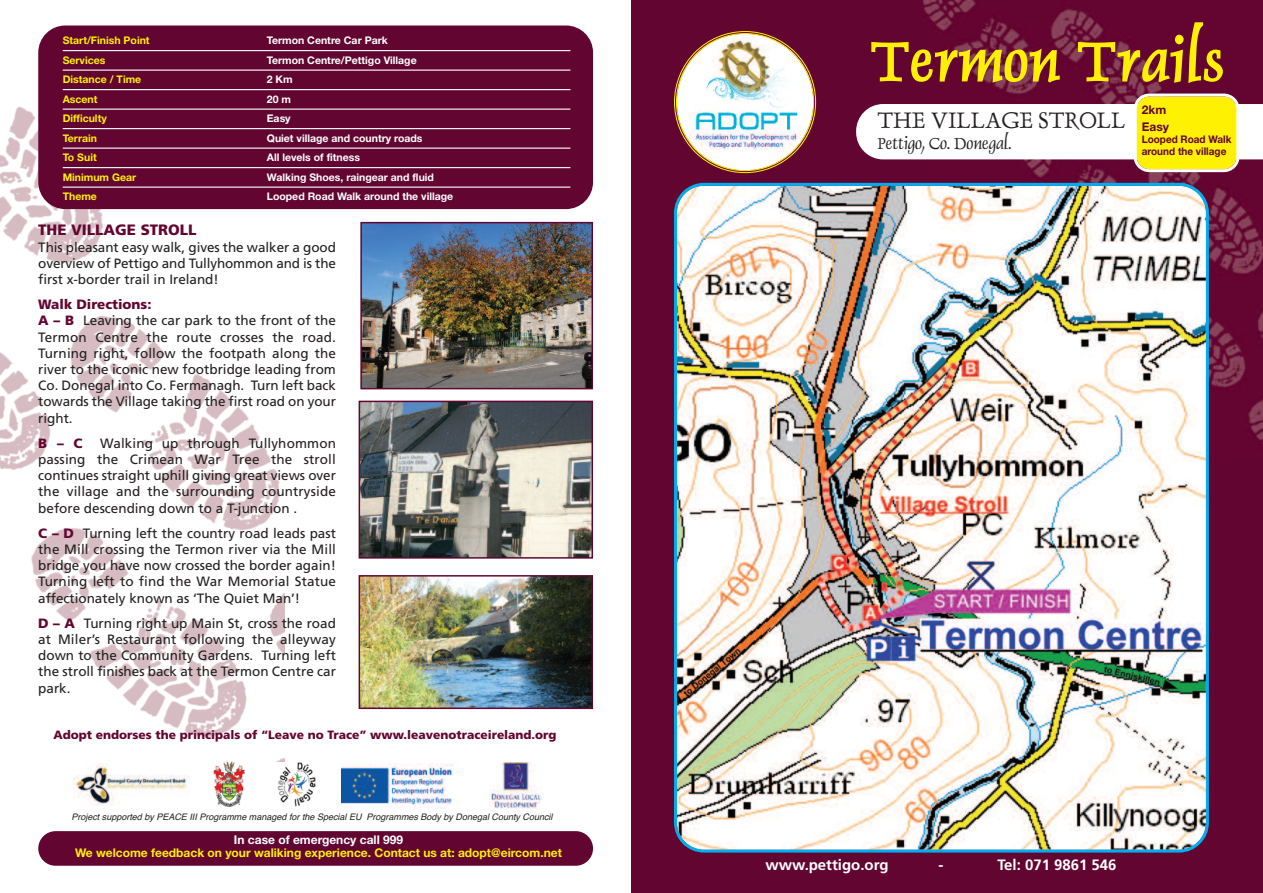
<style>
.page{position:relative;width:1263px;height:893px;background:#fff}
.page>*{position:absolute;margin:0;border:0;box-sizing:border-box;transform-origin:0 0}
.t1{font:61.5px "Dauphin";letter-spacing:.025em;color:#fff101}
.t2{font:25.5px "Dauphin";color:#231f20}
.t3{font:18px "Dauphin";color:#231f20}
.t4{font:700 15px "Frutiger";color:#fff}
.t5{font:900 15px "Frutiger";color:#630531}
.t6{font:13.5px/16.2px "Frutiger";color:#231f20;text-align:justify}
.t7{font:900 13.5px "Frutiger";color:#630531}
.t8{font:700 12px "Helvetica Neue";color:#fff101}
.t9{font:900 12px "Frutiger";color:#630531}
.t10{font:700 12px "Helvetica Neue";color:#fff}
.t11{font:700 12px/17.2px "Helvetica Neue";color:#630531}
.t12{font:700 10.5px "Helvetica Neue";color:#fff}
.t13{font:700 10.5px "Helvetica Neue";color:#fff101}
.t14{font:700 10.5px/12px "Helvetica Neue";color:#630531;scale:.95 1}
.t15{font:italic 9px "Helvetica";color:#231f20}
.s1{font-weight:900;color:#630531}
</style>
<div class="page">
<img style="left:0;top:25px;width:284px;height:737px">
<div style="left:38px;top:831px;width:555px;height:35px;background:#630531;border-radius:17px"></div>
<div style="left:38px;top:26px;width:555px;height:183px;background:#630531;border-radius:27px"></div>
<hr style="left:63px;top:50px;width:507px;height:1px;background:#fff">
<hr style="left:63px;top:70px;width:507px;height:1px;background:#fff">
<hr style="left:63px;top:89px;width:507px;height:1px;background:#fff">
<hr style="left:63px;top:109px;width:507px;height:1px;background:#fff">
<hr style="left:63px;top:128px;width:507px;height:1px;background:#fff">
<hr style="left:63px;top:148px;width:507px;height:1px;background:#fff">
<hr style="left:63px;top:167px;width:507px;height:1px;background:#fff">
<hr style="left:63px;top:187px;width:507px;height:1px;background:#fff">
<img style="left:363px;top:225px;width:227px;height:161px">
<div style="left:360px;top:222px;width:233px;height:167px;border:2px solid #630531"></div>
<img style="left:362px;top:404px;width:228px;height:152px">
<div style="left:359px;top:401px;width:234px;height:158px;border:2px solid #630531"></div>
<img style="left:362px;top:578px;width:228px;height:128px">
<div style="left:359px;top:575px;width:234px;height:134px;border:2px solid #630531"></div>
<div style="left:631px;top:0;width:632px;height:893px;background:#630531"></div>
<img style="left:923px;top:0;width:340px;height:444px">
<img style="left:674px;top:31px;width:143px;height:143px">
<img style="left:674px;top:183px;width:535px;height:670px">
<svg style="left:856px;top:94px;width:407px;height:78px"></svg>
<img style="left:73px;top:763px;width:116px;height:43px">
<img style="left:213px;top:762px;width:32px;height:44px">
<img style="left:278px;top:762px;width:38px;height:44px">
<img style="left:341px;top:764px;width:112px;height:44px">
<img style="left:489px;top:762px;width:53px;height:47px">
<p class="t13" style="left:63px;top:34px;width:88px">Start/Finish Point</p>
<p class="t12" style="left:267px;top:34px;width:122px">Termon Centre Car Park</p>
<p class="t13" style="left:63px;top:54px;width:44px">Services</p>
<p class="t12" style="left:267px;top:54px;width:151px">Termon Centre/Pettigo Village</p>
<p class="t13" style="left:63px;top:73px;width:80px">Distance / Time</p>
<p class="t12" style="left:267px;top:73px;width:27px">2 Km</p>
<p class="t13" style="left:63px;top:93px;width:36px">Ascent</p>
<p class="t12" style="left:267px;top:93px;width:26px">20 m</p>
<p class="t13" style="left:63px;top:112px;width:46px">Difficulty</p>
<p class="t12" style="left:267px;top:112px;width:25px">Easy</p>
<p class="t13" style="left:63px;top:132px;width:36px">Terrain</p>
<p class="t12" style="left:267px;top:132px;width:157px">Quiet village and country roads</p>
<p class="t13" style="left:63px;top:151px;width:36px">To Suit</p>
<p class="t12" style="left:267px;top:151px;width:95px">All levels of fitness</p>
<p class="t13" style="left:63px;top:171px;width:75px">Minimum Gear</p>
<p class="t12" style="left:267px;top:171px;width:169px">Walking Shoes, raingear and fluid</p>
<p class="t13" style="left:63px;top:190px;width:36px">Theme</p>
<p class="t12" style="left:267px;top:190px;width:188px">Looped Road Walk around the village</p>
<p class="t5" style="left:38px;top:224px;width:160px">THE VILLAGE STROLL</p>
<p class="t6" style="left:38px;top:240px;width:299px">This pleasant easy walk, gives the walker a good overview of Pettigo and Tullyhommon and is the first x-border trail in Ireland!</p>
<p class="t6" style="left:38px;top:297px;width:299px;text-align:left"><span class="s1">Walk Directions:<br>A – B</span> Leaving the car park to the front of the Termon Centre the route crosses the road.<br>Turning right, follow the footpath along the river to the iconic new footbridge leading from Co. Donegal into Co. Fermanagh. Turn left back towards the Village taking the first road on your right.</p>
<p class="t7" style="left:38px;top:438px;width:46px">B–C</p>
<p class="t6" style="left:38px;top:436px;width:299px;text-indent:62px">Walking up through Tullyhommon passing the Crimean War Tree the stroll continues straight uphill giving great views over the village and the surrounding countryside before descending down to a T-junction .</p>
<p class="t6" style="left:38px;top:526px;width:299px"><span class="s1">C – D</span> Turning left the country road leads past the Mill crossing the Termon river via the Mill bridge you have now crossed the border again!<br>Turning left to find the War Memorial Statue affectionately known as ‘The Quiet Man’!</p>
<p class="t6" style="left:38px;top:616px;width:299px"><span class="s1">D – A</span> Turning right up Main St, cross the road at Miler’s Restaurant following the alleyway down to the Community Gardens. Turning left the stroll finishes back at the Termon Centre car park.</p>
<p class="t9" style="left:53px;top:730px;width:505px">Adopt endorses the principals of “Leave no Trace” www.leavenotraceireland.org</p>
<p class="t15" style="left:71px;top:811px;width:483px">Project supported by PEACE III Programme managed for the Special EU Programmes Body by Donegal County Council</p>
<p class="t10" style="left:234px;top:832px;width:171px">In case of emergency call 999</p>
<p class="t8" style="left:75px;top:845px;width:488px">We welcome feedback on your waliking experience. Contact us at: adopt@eircom.net</p>
<h1 class="t1" style="left:871px;top:23px;width:354px">Termon Trails</h1>
<h2 class="t2" style="left:877px;top:104px;width:250px">THE VILLAGE STROLL</h2>
<h3 class="t3" style="left:877px;top:132px;width:135px">Pettigo, Co. Donegal.</h3>
<p class="t11" style="left:1142px;top:101px;width:29px">2km<br>Easy</p>
<p class="t14" style="left:1142px;top:133px;width:96px">Looped Road Walk around the village</p>
<p class="t4" style="left:765px;top:858px;width:125px">www.pettigo.org</p>
<p class="t4" style="left:938px;top:858px;width:6px">-</p>
<p class="t4" style="left:997px;top:858px;width:121px">Tel: 071 9861 546</p>
</div>
